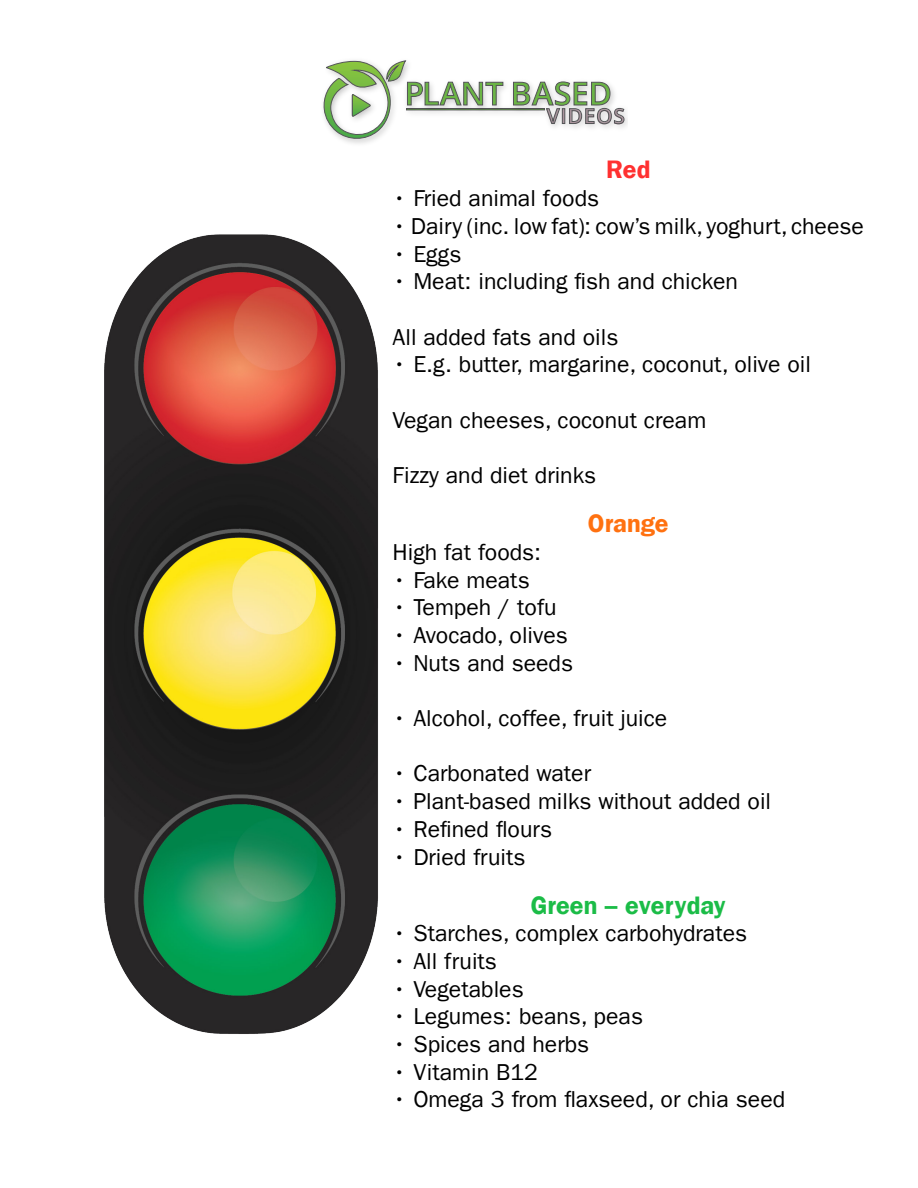
<style>
.page{position:relative;width:918px;height:1188px;background:#fff}
.page>*{position:absolute;margin:0;border:0;box-sizing:border-box;transform-origin:0 0}
.Header_3{font:600 25.35px "Franklin Gothic LT";color:#1bbc47}
.Header_3-2{font:600 25.35px "Franklin Gothic LT";color:#ff7110}
.Header_3-3{font:600 25.35px "Franklin Gothic LT";color:#ff3030}
.Paragraph{font:23.1px "Franklin Gothic LT";color:#000}
.t1{font:600 20.85px "Open Sans";letter-spacing:.04em;color:#aa949d}
</style>
<div class="page">
<img style="left:104px;top:234px;width:275px;height:800px">
<img style="left:503px;top:81px;width:98px;height:32px">
<svg style="left:323px;top:61px;width:180px;height:80px"></svg>
<img style="left:551px;top:109px;width:77px;height:19px">
<svg style="left:513px;top:82px;width:111px;height:42px"></svg>
<p class="t1" style="left:547px;top:102px;width:80px">VIDEOS</p>
<p class="Header_3-3" style="left:606px;top:155px;width:46px">Red</p>
<p class="Paragraph" style="left:393px;top:185px;width:208px">• Fried animal foods</p>
<p class="Paragraph" style="left:393px;top:213px;width:473px">• Dairy (inc. low fat): cow’s milk, yoghurt, cheese</p>
<p class="Paragraph" style="left:393px;top:240px;width:70px">• Eggs</p>
<p class="Paragraph" style="left:393px;top:268px;width:347px">• Meat: including fish and chicken</p>
<p class="Paragraph" style="left:393px;top:324px;width:227px">All added fats and oils</p>
<p class="Paragraph" style="left:393px;top:351px;width:420px">• E.g. butter, margarine, coconut, olive oil</p>
<p class="Paragraph" style="left:393px;top:407px;width:315px">Vegan cheeses, coconut cream</p>
<p class="Paragraph" style="left:393px;top:462px;width:205px">Fizzy and diet drinks</p>
<p class="Header_3-2" style="left:588px;top:508px;width:82px">Orange</p>
<p class="Paragraph" style="left:393px;top:539px;width:150px">High fat foods:</p>
<p class="Paragraph" style="left:393px;top:566px;width:139px">• Fake meats</p>
<p class="Paragraph" style="left:393px;top:594px;width:165px">• Tempeh / tofu</p>
<p class="Paragraph" style="left:393px;top:622px;width:177px">• Avocado, olives</p>
<p class="Paragraph" style="left:393px;top:650px;width:182px">• Nuts and seeds</p>
<p class="Paragraph" style="left:393px;top:705px;width:276px">• Alcohol, coffee, fruit juice</p>
<p class="Paragraph" style="left:393px;top:760px;width:200px">• Carbonated water</p>
<p class="Paragraph" style="left:393px;top:788px;width:380px">• Plant-based milks without added oil</p>
<p class="Paragraph" style="left:393px;top:816px;width:161px">• Refined flours</p>
<p class="Paragraph" style="left:393px;top:843px;width:134px">• Dried fruits</p>
<p class="Header_3" style="left:531px;top:890px;width:196px">Green – everyday</p>
<p class="Paragraph" style="left:393px;top:920px;width:356px">• Starches, complex carbohydrates</p>
<p class="Paragraph" style="left:393px;top:948px;width:106px">• All fruits</p>
<p class="Paragraph" style="left:393px;top:976px;width:133px">• Vegetables</p>
<p class="Paragraph" style="left:393px;top:1003px;width:252px">• Legumes: beans, peas</p>
<p class="Paragraph" style="left:393px;top:1031px;width:198px">• Spices and herbs</p>
<p class="Paragraph" style="left:393px;top:1059px;width:147px">• Vitamin B12</p>
<p class="Paragraph" style="left:393px;top:1086px;width:394px">• Omega 3 from flaxseed, or chia seed</p>
</div>
